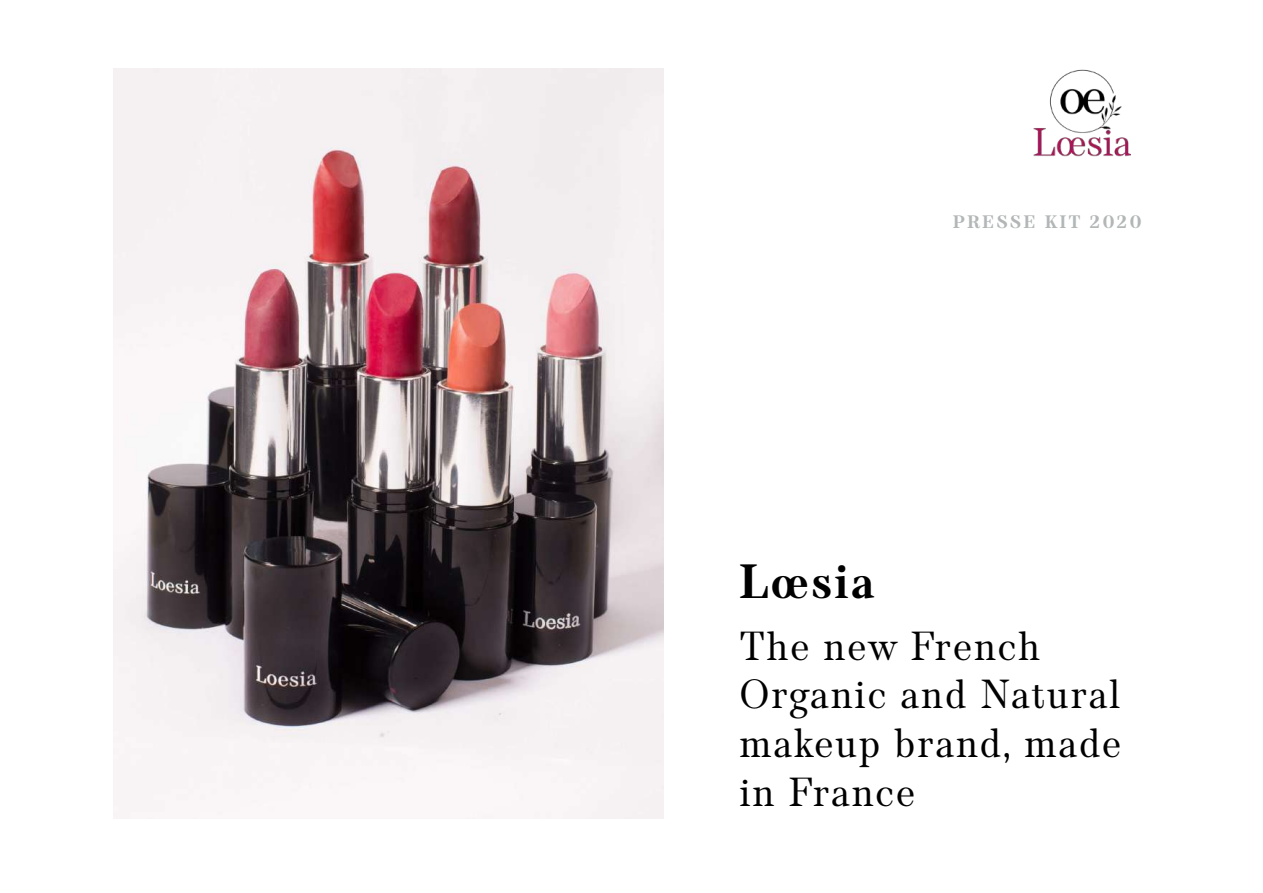
<style>
.page{position:relative;width:1263px;height:893px;background:#fff}
.page>*{position:absolute;margin:0;border:0;box-sizing:border-box;transform-origin:0 0}
.t1{font:700 48px "TT Barrels";letter-spacing:.03em;color:#000}
.t2{font:40.5px/48.6px "TT Barrels";letter-spacing:.03em;color:#000}
.t3{font:700 18px "TT Barrels";letter-spacing:.11em;color:#b2b6b6}
</style>
<div class="page">
<img style="left:114px;top:68px;width:549px;height:751px">
<img style="left:1033px;top:69px;width:97px;height:88px">
<p class="t3" style="left:953px;top:211px;width:191px">PRESSE KIT 2020</p>
<p class="t1" style="left:739px;top:554px;width:137px">Lœsia</p>
<p class="t2" style="left:739px;top:623px;width:384px">The new French<br>Organic and Natural makeup brand, made in France</p>
</div>
